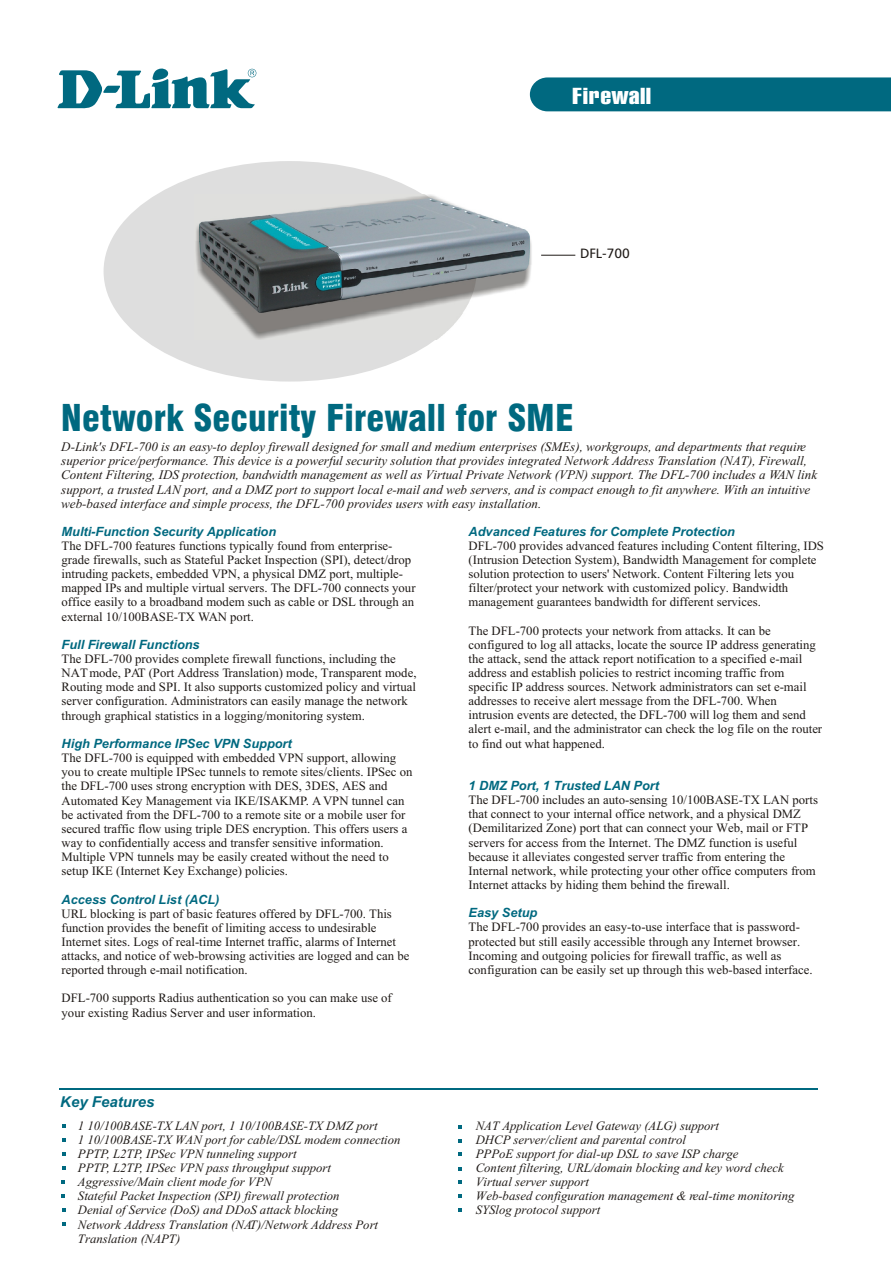
<style>
.page{position:relative;width:891px;height:1263px;background:#fff}
.page>*{position:absolute;margin:0;border:0;box-sizing:border-box;transform-origin:0 0}
.t1{font:36px "Swis 721 Blk Cn BT";color:#006980}
.t2{font:22.5px "Swiss 911 X Cm BT";letter-spacing:.015em;color:#fff;scale:1.42 1}
.t3{font:italic 700 15px "Arial";color:#006980}
.t4{font:13.5px "Humnst 777 BT";color:#1f1a17}
.t5{font:italic 13.05px/14.4px "Times New Roman";color:#1f1a17}
.t6{font:12.75px/14.1px "Times New Roman";color:#1f1a17}
.t7{font:italic 12.75px/14.1px "Times New Roman";color:#1f1a17}
.t8{font:italic 700 12.75px "Arial";color:#006980}
</style>
<div class="page">
<div style="left:104px;top:161px;width:372px;height:221px;background:#dedede;border-radius:50%"></div>
<svg style="left:529px;top:77px;width:362px;height:35px;background:#0b6f85"></svg>
<hr style="left:541px;top:255px;width:34px;height:1px;background:#1f1a17">
<hr style="left:59px;top:1088px;width:759px;height:2px;background:#006980">
<svg style="left:62px;top:1124px;width:4px;height:4px"></svg>
<svg style="left:62px;top:1138px;width:4px;height:4px"></svg>
<svg style="left:62px;top:1152px;width:4px;height:4px"></svg>
<svg style="left:62px;top:1208px;width:4px;height:4px"></svg>
<svg style="left:61px;top:1194px;width:4px;height:4px"></svg>
<svg style="left:62px;top:1222px;width:4px;height:4px"></svg>
<svg style="left:62px;top:1166px;width:4px;height:4px"></svg>
<svg style="left:61px;top:1180px;width:4px;height:4px"></svg>
<svg style="left:458px;top:1125px;width:4px;height:3px"></svg>
<svg style="left:458px;top:1153px;width:4px;height:3px"></svg>
<svg style="left:458px;top:1139px;width:4px;height:3px"></svg>
<svg style="left:458px;top:1167px;width:4px;height:4px"></svg>
<svg style="left:458px;top:1209px;width:4px;height:3px"></svg>
<svg style="left:458px;top:1194px;width:4px;height:4px"></svg>
<svg style="left:458px;top:1180px;width:4px;height:4px"></svg>
<svg style="left:57px;top:68px;width:199px;height:40px"></svg>
<img style="left:196px;top:195px;width:336px;height:144px">
<img style="left:199px;top:198px;width:330px;height:115px">
<h2 class="t2" style="left:572px;top:87px;width:57px">Firewall</h2>
<p class="t4" style="left:580px;top:248px;width:51px">DFL-700</p>
<h1 class="t1" style="left:61px;top:404px;width:514px">Network Security Firewall for SME</h1>
<p class="t5" style="left:61px;top:440px;width:757px">D-Link's DFL-700 is an easy-to deploy firewall designed for small and medium enterprises (SMEs), workgroups, and departments that require superior price/performance. This device is a powerful security solution that provides integrated Network Address Translation (NAT), Firewall, Content Filtering, IDS protection, bandwidth management as well as Virtual Private Network (VPN) support. The DFL-700 includes a WAN link support, a trusted LAN port, and a DMZ port to support local e-mail and web servers, and is compact enough to fit anywhere. With an intuitive web-based interface and simple process, the DFL-700 provides users with easy installation.</p>
<p class="t8" style="left:62px;top:527px;width:216px">Multi-Function Security Application</p>
<p class="t8" style="left:469px;top:527px;width:268px">Advanced Features for Complete Protection</p>
<p class="t6" style="left:62px;top:540px;width:332px">The DFL-700 features functions typically found from enterprise-</p>
<p class="t6" style="left:469px;top:540px;width:357px">DFL-700 provides advanced features including Content filtering, IDS</p>
<p class="t6" style="left:62px;top:554px;width:351px">grade firewalls, such as Stateful Packet Inspection (SPI), detect/drop</p>
<p class="t6" style="left:469px;top:554px;width:349px">(Intrusion Detection System), Bandwidth Management for complete</p>
<p class="t6" style="left:62px;top:568px;width:343px">intruding packets, embedded VPN, a physical DMZ port, multiple-</p>
<p class="t6" style="left:469px;top:568px;width:327px">solution protection to users' Network. Content Filtering lets you</p>
<p class="t6" style="left:62px;top:582px;width:356px">mapped IPs and multiple virtual servers. The DFL-700 connects your</p>
<p class="t6" style="left:469px;top:582px;width:321px">filter/protect your network with customized policy. Bandwidth</p>
<p class="t6" style="left:62px;top:596px;width:354px">office easily to a broadband modem such as cable or DSL through an</p>
<p class="t6" style="left:469px;top:596px;width:294px">management guarantees bandwidth for different services.</p>
<p class="t6" style="left:62px;top:610px;width:194px">external 10/100BASE-TX WAN port.</p>
<p class="t6" style="left:469px;top:625px;width:349px">The DFL-700 protects your network from attacks. It can be configured to log all attacks, locate the source IP address generating</p>
<p class="t6" style="left:62px;top:653px;width:336px">The DFL-700 provides complete firewall functions, including the</p>
<p class="t6" style="left:469px;top:653px;width:335px">the attack, send the attack report notification to a specified e-mail</p>
<p class="t6" style="left:62px;top:667px;width:356px">NAT mode, PAT (Port Address Translation) mode, Transparent mode,</p>
<p class="t6" style="left:469px;top:667px;width:317px">address and establish policies to restrict incoming traffic from</p>
<p class="t6" style="left:62px;top:681px;width:356px">Routing mode and SPI. It also supports customized policy and virtual</p>
<p class="t6" style="left:469px;top:681px;width:340px">specific IP address sources. Network administrators can set e-mail</p>
<p class="t6" style="left:62px;top:695px;width:348px">server configuration. Administrators can easily manage the network</p>
<p class="t6" style="left:469px;top:695px;width:310px">addresses to receive alert message from the DFL-700. When</p>
<p class="t6" style="left:62px;top:710px;width:305px">through graphical statistics in a logging/monitoring system.</p>
<p class="t6" style="left:469px;top:709px;width:355px">intrusion events are detected, the DFL-700 will log them and send alert e-mail, and the administrator can check the log file on the router to find out what happened.</p>
<p class="t6" style="left:62px;top:752px;width:352px">The DFL-700 is equipped with embedded VPN support, allowing you to create multiple IPSec tunnels to remote sites/clients. IPSec on the DFL-700 uses strong encryption with DES, 3DES, AES and Automated Key Management via IKE/ISAKMP. A VPN tunnel can</p>
<p class="t8" style="left:62px;top:640px;width:140px">Full Firewall Functions</p>
<p class="t8" style="left:62px;top:739px;width:232px">High Performance IPSec VPN Support</p>
<p class="t8" style="left:469px;top:781px;width:192px">1 DMZ Port, 1 Trusted LAN Port</p>
<p class="t6" style="left:469px;top:794px;width:351px">The DFL-700 includes an auto-sensing 10/100BASE-TX LAN ports</p>
<p class="t6" style="left:62px;top:809px;width:345px">be activated from the DFL-700 to a remote site or a mobile user for</p>
<p class="t6" style="left:469px;top:808px;width:334px">that connect to your internal office network, and a physical DMZ</p>
<p class="t6" style="left:62px;top:823px;width:347px">secured traffic flow using triple DES encryption. This offers users a</p>
<p class="t6" style="left:469px;top:822px;width:341px">(Demilitarized Zone) port that can connect your Web, mail or FTP</p>
<p class="t6" style="left:62px;top:837px;width:324px">way to confidentially access and transfer sensitive information.</p>
<p class="t6" style="left:469px;top:836px;width:330px">servers for access from the Internet. The DMZ function is useful</p>
<p class="t6" style="left:62px;top:851px;width:329px">Multiple VPN tunnels may be easily created without the need to</p>
<p class="t6" style="left:469px;top:851px;width:318px">because it alleviates congested server traffic from entering the</p>
<p class="t6" style="left:62px;top:865px;width:228px">setup IKE (Internet Key Exchange) policies.</p>
<p class="t6" style="left:469px;top:865px;width:349px">Internal network, while protecting your other office computers from<br>Internet attacks by hiding them behind the firewall.</p>
<p class="t6" style="left:62px;top:908px;width:332px">URL blocking is part of basic features offered by DFL-700. This function provides the benefit of limiting access to undesirable</p>
<p class="t8" style="left:62px;top:894px;width:159px">Access Control List (ACL)</p>
<p class="t8" style="left:469px;top:908px;width:70px">Easy Setup</p>
<p class="t6" style="left:469px;top:921px;width:333px">The DFL-700 provides an easy-to-use interface that is password-</p>
<p class="t6" style="left:62px;top:936px;width:336px">Internet sites. Logs of real-time Internet traffic, alarms of Internet</p>
<p class="t6" style="left:469px;top:935px;width:333px">protected but still easily accessible through any Internet browser.</p>
<p class="t6" style="left:62px;top:950px;width:349px">attacks, and notice of web-browsing activities are logged and can be</p>
<p class="t6" style="left:469px;top:950px;width:314px">Incoming and outgoing policies for firewall traffic, as well as</p>
<p class="t6" style="left:62px;top:964px;width:188px">reported through e-mail notification.</p>
<p class="t6" style="left:469px;top:964px;width:346px">configuration can be easily set up through this web-based interface.</p>
<p class="t6" style="left:62px;top:992px;width:332px">DFL-700 supports Radius authentication so you can make use of your existing Radius Server and user information.</p>
<p class="t3" style="left:60px;top:1097px;width:96px">Key Features</p>
<p class="t7" style="left:78px;top:1120px;width:301px">1 10/100BASE-TX LAN port, 1 10/100BASE-TX DMZ port</p>
<p class="t7" style="left:476px;top:1120px;width:245px">NAT Application Level Gateway (ALG) support</p>
<p class="t7" style="left:78px;top:1134px;width:324px">1 10/100BASE-TX WAN port for cable/DSL modem connection</p>
<p class="t7" style="left:476px;top:1134px;width:212px">DHCP server/client and parental control</p>
<p class="t7" style="left:78px;top:1148px;width:220px">PPTP, L2TP, IPSec VPN tunneling support</p>
<p class="t7" style="left:476px;top:1148px;width:264px">PPPoE support for dial-up DSL to save ISP charge</p>
<p class="t7" style="left:78px;top:1162px;width:255px">PPTP, L2TP, IPSec VPN pass throughput support</p>
<p class="t7" style="left:476px;top:1162px;width:310px">Content filtering, URL/domain blocking and key word check</p>
<p class="t7" style="left:78px;top:1176px;width:196px">Aggressive/Main client mode for VPN</p>
<p class="t7" style="left:476px;top:1176px;width:115px">Virtual server support</p>
<p class="t7" style="left:78px;top:1190px;width:263px">Stateful Packet Inspection (SPI) firewall protection</p>
<p class="t7" style="left:476px;top:1190px;width:320px">Web-based configuration management &amp; real-time monitoring</p>
<p class="t7" style="left:78px;top:1204px;width:262px">Denial of Service (DoS) and DDoS attack blocking</p>
<p class="t7" style="left:476px;top:1204px;width:126px">SYSlog protocol support</p>
<p class="t7" style="left:78px;top:1218px;width:302px">Network Address Translation (NAT)/Network Address Port<br>Translation (NAPT)</p>
</div>
